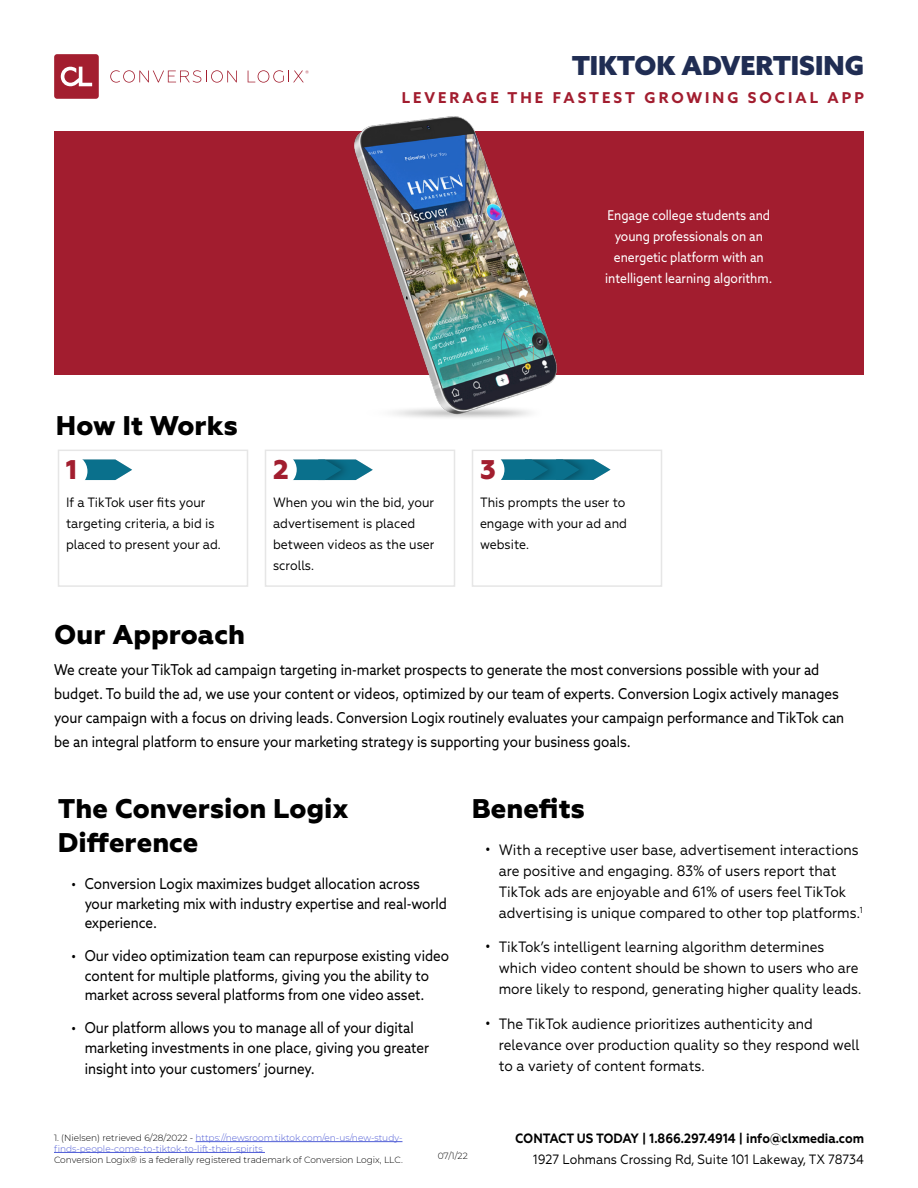
<style>
.page{position:relative;width:918px;height:1188px;background:#fff}
.page>*{position:absolute;margin:0;border:0;box-sizing:border-box;transform-origin:0 0}
.t1{font:800 27px/34.5px "Geometria";color:#000}
.t2{font:800 27px "Geometria";color:#a21e2f}
.t3{font:900 26.25px "Azo Sans";color:#202d53}
.Body{font:15px/19.5px "Azo Sans";color:#000;scale:.91 1}
.t4{font:15px/21px "Geometria";color:#000;scale:.91 1}
.Red_Title{font:700 15px "Azo Sans";letter-spacing:.2em;color:#a21d2f}
.Body-2{font:13.5px/21px "Geometria";color:#000;scale:.91 1}
.Body-3{font:13.5px/21px "Azo Sans";color:#fff;text-align:center;scale:.91 1}
.t5{font:700 13.5px "Geometria";color:#000;scale:.91 1}
.t6{font:300 9px/10.8px "Montserrat";color:#4f5cd6}
.t7{font:300 9px "Montserrat";color:#000}
.s1{color:#000}
</style>
<div class="page">
<hr style="left:196px;top:1141px;width:206px;height:1px;background:#4f5cd6">
<hr style="left:54px;top:1152px;width:211px;height:1px;background:#4f5cd6">
<div style="left:54px;top:131px;width:809px;height:243px;background:#a21d2f"></div>
<img style="left:330px;top:116px;width:252px;height:302px">
<svg style="left:501px;top:459px;width:110px;height:21px;background:#227b94"></svg>
<div style="left:314px;top:459px;width:59px;height:21px;background:#000;opacity:.3"></div>
<div style="left:287px;top:459px;width:65px;height:21px;background:#000;opacity:.3"></div>
<svg style="left:294px;top:460px;width:79px;height:20px;background:#247d96"></svg>
<div style="left:78px;top:459px;width:54px;height:21px;background:#000;opacity:.3"></div>
<svg style="left:83px;top:460px;width:49px;height:20px"></svg>
<div style="left:471px;top:453px;width:33px;height:33px;background:#fff;border-radius:50%"></div>
<div style="left:263px;top:453px;width:34px;height:33px;background:#fff;border-radius:50%"></div>
<div style="left:54px;top:454px;width:33px;height:34px;background:#fff;border-radius:50%"></div>
<div style="left:58px;top:450px;width:190px;height:137px;border:2px solid #e6e6e6"></div>
<div style="left:265px;top:450px;width:190px;height:137px;border:2px solid #e6e6e6"></div>
<div style="left:472px;top:450px;width:190px;height:137px;border:2px solid #e6e6e6"></div>
<div style="left:54px;top:54px;width:45px;height:45px;background:#a31e2f;border-radius:3px"></div>
<svg style="left:61px;top:67px;width:31px;height:19px"></svg>
<svg style="left:110px;top:70px;width:127px;height:13px"></svg>
<svg style="left:248px;top:70px;width:61px;height:13px"></svg>
<p class="t3" style="left:572px;top:48px;width:293px">TIKTOK ADVERTISING</p>
<p class="Red_Title" style="left:402px;top:87px;width:464px">LEVERAGE THE FASTEST GROWING SOCIAL APP</p>
<p class="Body-3" style="left:605px;top:204px;width:185px">Engage college students and young professionals on an energetic platform with an intelligent learning algorithm.</p>
<p class="t1" style="left:56px;top:409px;width:183px">How It Works</p>
<p class="t2" style="left:66px;top:453px;width:12px">1</p>
<p class="Body-2" style="left:66px;top:491px;width:172px">If a TikTok user fits your targeting criteria, a bid is placed to present your ad.</p>
<p class="t2" style="left:273px;top:453px;width:17px">2</p>
<p class="Body-2" style="left:273px;top:491px;width:179px">When you win the bid, your advertisement is placed between videos as the user scrolls.</p>
<p class="t2" style="left:480px;top:453px;width:17px">3</p>
<p class="Body-2" style="left:480px;top:491px;width:163px;text-align:justify">This prompts the user to engage with your ad and website.</p>
<p class="t1" style="left:54px;top:618px;width:192px">Our Approach</p>
<p class="Body" style="left:54px;top:658px;width:870px;line-height:24px">We create your TikTok ad campaign targeting in-market prospects to generate the most conversions possible with your ad budget. To build the ad, we use your content or videos, optimized by our team of experts. Conversion Logix actively manages your campaign with a focus on driving leads. Conversion Logix routinely evaluates your campaign performance and TikTok can be an integral platform to ensure your marketing strategy is supporting your business goals.</p>
<p class="t1" style="left:58px;top:792px;width:292px">The Conversion Logix<br>Difference</p>
<p class="Body" style="left:85px;top:874px;width:400px;text-indent:-14px">• Conversion Logix maximizes budget allocation across your marketing mix with industry expertise and real-world experience.</p>
<p class="Body" style="left:85px;top:946px;width:402px;text-indent:-14px">• Our video optimization team can repurpose existing video content for multiple platforms, giving you the ability to market across several platforms from one video asset.</p>
<p class="Body" style="left:85px;top:1018px;width:380px;text-indent:-14px">• Our platform allows you to manage all of your digital marketing investments in one place, giving you greater</p>
<p class="Body" style="left:85px;top:1058px;width:254px">insight into your customers’ journey.</p>
<p class="t1" style="left:472px;top:792px;width:115px">Benefits</p>
<p class="t4" style="left:499px;top:839px;width:402px;text-indent:-14px">• With a receptive user base, advertisement interactions are positive and engaging. 83% of users report that TikTok ads are enjoyable and 61% of users feel TikTok advertising is unique compared to other top platforms.<sup>1</sup></p>
<p class="t4" style="left:499px;top:936px;width:400px;text-indent:-14px">• TikTok’s intelligent learning algorithm determines which video content should be shown to users who are more likely to respond, generating higher quality leads.</p>
<p class="t4" style="left:499px;top:1013px;width:398px;text-indent:-14px">• The TikTok audience prioritizes authenticity and relevance over production quality so they respond well to a variety of content formats.</p>
<p class="t6" style="left:54px;top:1132px;width:350px"><span class="s1">1. (Nielsen) retrieved 6/28/2022 -</span> https://newsroom.tiktok.com/en-us/new-study&shy;finds-people-come-to-tiktok-to-lift-their-spirits</p>
<p class="t7" style="left:54px;top:1153px;width:350px">Conversion Logix® is a federally registered trademark of Conversion Logix, LLC.</p>
<p class="t7" style="left:438px;top:1150px;width:32px">07/1/22</p>
<p class="t5" style="left:515px;top:1130px;width:385px">CONTACT US TODAY | 1.866.297.4914 | info@clxmedia.com</p>
<p class="Body-2" style="left:533px;top:1149px;width:365px">1927 Lohmans Crossing Rd, Suite 101 Lakeway, TX 78734</p>
</div>
